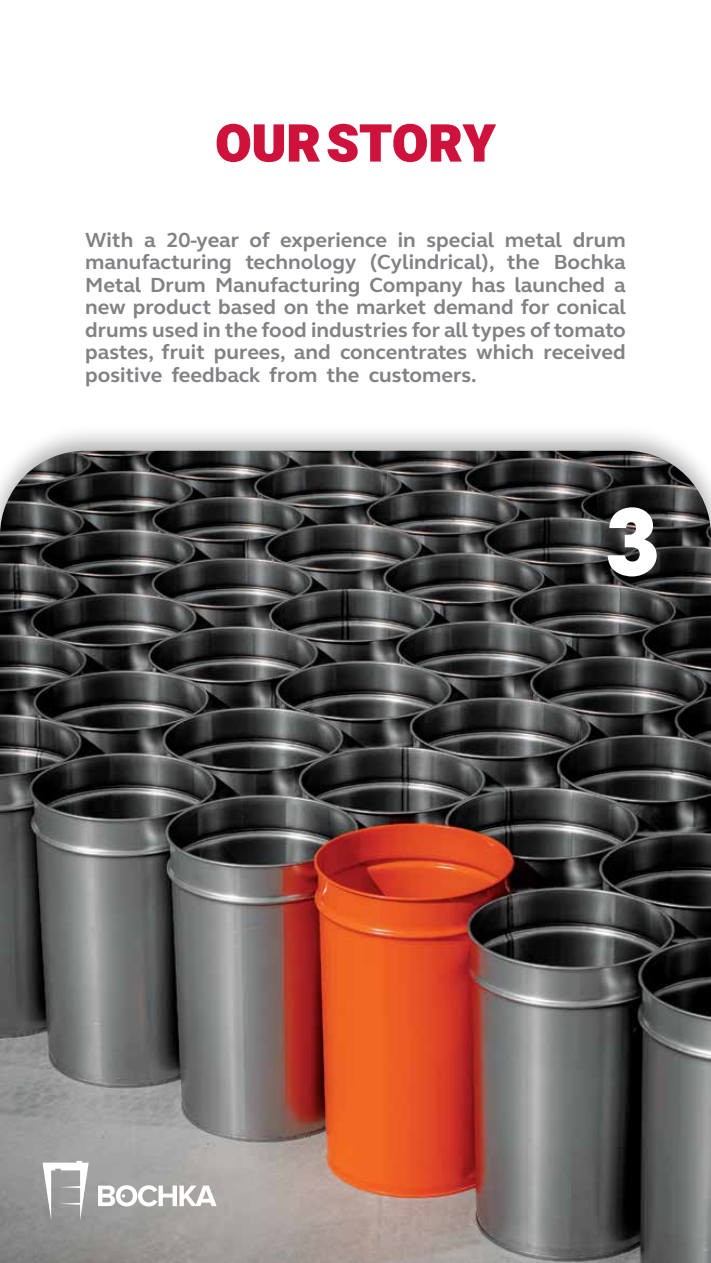
<style>
.page{position:relative;width:711px;height:1263px;background:#fff}
.page>*{position:absolute;margin:0;border:0;box-sizing:border-box;transform-origin:0 0}
.t1{font:700 90px "ITC Avant Garde Std";color:#fff}
.t2{font:900 52.5px "Morabba";color:#ce123c}
.t3{font:700 21px/22.5px "FS Elliot Pro";color:#808285}
</style>
<div class="page">
<div style="left:0;top:424px;width:710px;height:839px;background:#000;opacity:.3"></div>
<img style="left:0;top:451px;width:710px;height:812px">
<svg style="left:43px;top:1161px;width:46px;height:59px"></svg>
<svg style="left:98px;top:1185px;width:118px;height:21px"></svg>
<h2 class="t2" style="left:215px;top:113px;width:282px">OURSTORY</h2>
<p class="t3" style="left:85px;top:228px;width:50px">With</p>
<p class="t3" style="left:144px;top:228px;width:13px">a</p>
<p class="t3" style="left:166px;top:228px;width:74px">20-year</p>
<p class="t3" style="left:249px;top:228px;width:22px">of</p>
<p class="t3" style="left:280px;top:228px;width:108px">experience</p>
<p class="t3" style="left:397px;top:228px;width:20px">in</p>
<p class="t3" style="left:426px;top:228px;width:69px">special</p>
<p class="t3" style="left:504px;top:228px;width:59px">metal</p>
<p class="t3" style="left:572px;top:228px;width:54px">drum</p>
<p class="t3" style="left:369px;top:251px;width:126px">(Cylindrical ,)</p>
<p class="t3" style="left:85px;top:251px;width:542px">manufacturing<br>Metal Drum Manufacturing Company has launched a new product based on the market demand for conical drums used in the food industries for all types of tomato pastes, fruit purees, and concentrates which received positive feedback from the customers.</p>
<p class="t3" style="left:245px;top:251px;width:112px">technology</p>
<p class="t3" style="left:506px;top:251px;width:34px">the</p>
<p class="t3" style="left:553px;top:251px;width:74px">Bochka</p>
<h1 class="t1" style="left:604px;top:484px;width:57px">3</h1>
</div>
